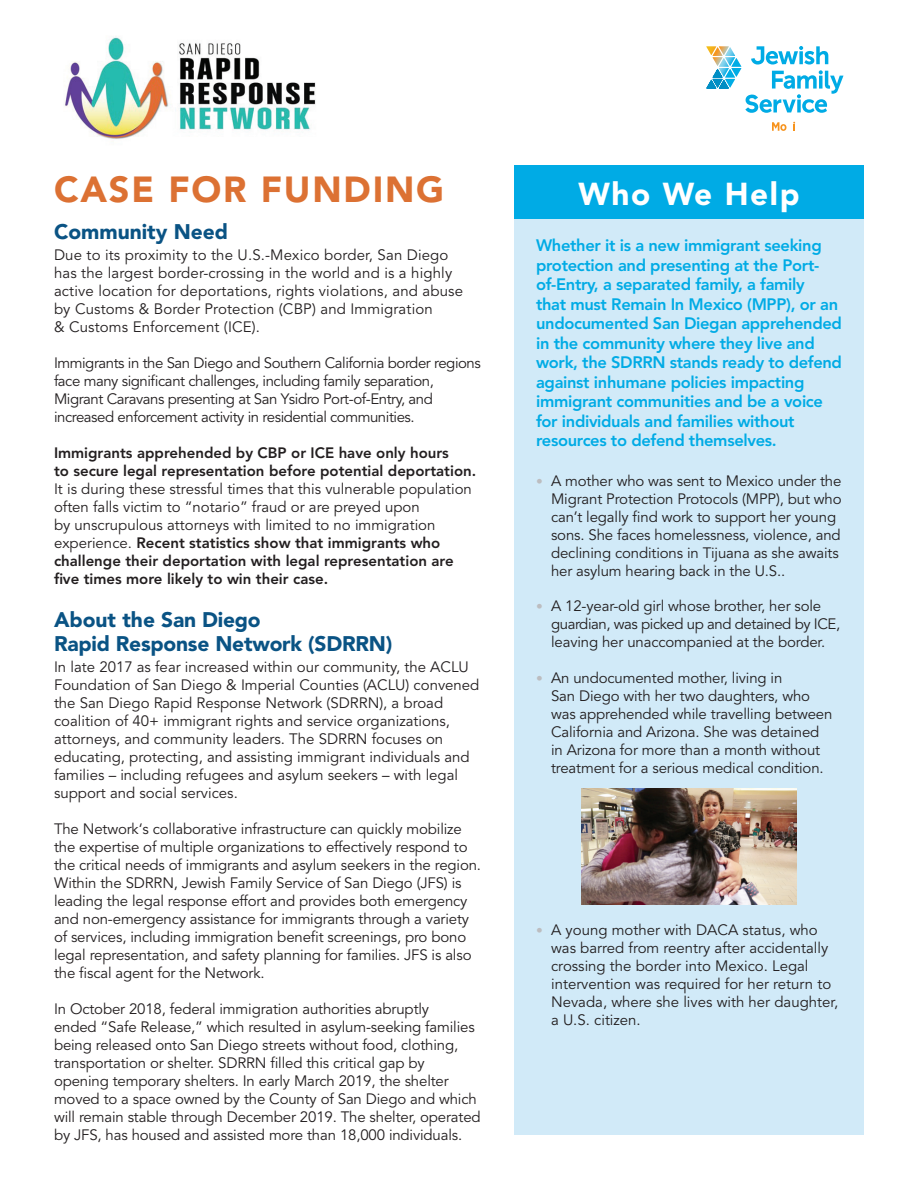
<style>
.page{position:relative;width:918px;height:1188px;background:#fff}
.page>*{position:absolute;margin:0;border:0;box-sizing:border-box;transform-origin:0 0}
.t1{font:900 36px "Avenir LT Std";letter-spacing:.05em;color:#dc7133}
.t2{font:900 31.5px "Avenir LT Std";letter-spacing:.05em;color:#fff}
.t3{font:900 21px/24px "Avenir LT Std";letter-spacing:-.01em;color:#0a5384}
.t4{font:800 16.5px/19.5px "Avenir LT Std";letter-spacing:-.02em;color:#00abe5}
.t5{font:15px/18px "Avenir LT Std";letter-spacing:-.01em;color:#231f20}
.t6{font:15px/18px "Avenir LT Std";letter-spacing:.01em;color:#231f20}
.t7{font:15px/18px "Avenir LT Std";letter-spacing:-.03em;color:#231f20}
.t8{font:800 15px/18px "Avenir LT Std";color:#231f20}
.s1{font-weight:800}
.s2{font-size:13.5px;color:#bcbdc0}
</style>
<div class="page">
<div style="left:514px;top:193px;width:350px;height:942px;background:#d1eaf8"></div>
<img style="left:65px;top:37px;width:251px;height:102px">
<svg style="left:772px;top:122px;width:14px;height:9px"></svg>
<svg style="left:706px;top:46px;width:137px;height:67px"></svg>
<svg style="left:793px;top:122px;width:2px;height:9px"></svg>
<div style="left:514px;top:165px;width:350px;height:54px;background:#00abe5"></div>
<img style="left:581px;top:788px;width:216px;height:116px">
<h1 class="t1" style="left:54px;top:167px;width:392px">CASE FOR FUNDING</h1>
<h3 class="t3" style="left:54px;top:220px;width:176px">Community Need</h3>
<p class="t6" style="left:54px;top:246px;width:411px">Due to its proximity to the U.S.-Mexico border, San Diego has the largest border-crossing in the world and is a highly active location for deportations, rights violations, and abuse by Customs &amp; Border Protection (CBP) and Immigration<br>&amp; Customs Enforcement (ICE).</p>
<p class="t7" style="left:54px;top:354px;width:428px">Immigrants in the San Diego and Southern California border regions face many signifcant challenges, including family separation, Migrant Caravans presenting at San Ysidro Port-of-Entry, and increased enforcement activity in residential communities.</p>
<p class="t8" style="left:54px;top:444px;width:424px">Immigrants apprehended by CBP or ICE have only hours<br>to secure legal representation before potential deportation.</p>
<p class="t5" style="left:54px;top:480px;width:419px">It is during these stressful times that this vulnerable population often falls victim to “notario” fraud or are preyed upon<br>by unscrupulous attorneys with limited to no immigration experience. <span class="s1">Recent statistics show that immigrants who challenge their deportation with legal representation are fve times more likely to win their case.</span></p>
<h3 class="t3" style="left:54px;top:608px;width:340px">About the San Diego<br>Rapid Response Network (SDRRN)</h3>
<p class="t5" style="left:54px;top:658px;width:427px">In late 2017 as fear increased within our community, the ACLU Foundation of San Diego &amp; Imperial Counties (ACLU) convened the San Diego Rapid Response Network (SDRRN), a broad coalition of 40+ immigrant rights and service organizations, attorneys, and community leaders. The SDRRN focuses on educating, protecting, and assisting immigrant individuals and families – including refugees and asylum seekers – with legal support and social services.</p>
<p class="t5" style="left:54px;top:820px;width:429px">The Network‘s collaborative infrastructure can quickly mobilize the expertise of multiple organizations to effectively respond to the critical needs of immigrants and asylum seekers in the region.<br>Within the SDRRN, Jewish Family Service of San Diego (JFS) is leading the legal response effort and provides both emergency and non-emergency assistance for immigrants through a variety of services, including immigration beneft screenings, pro bono legal representation, and safety planning for families. JFS is also the fscal agent for the Network.</p>
<p class="t5" style="left:54px;top:1000px;width:428px">In October 2018, federal immigration authorities abruptly<br>ended “Safe Release,” which resulted in asylum-seeking families being released onto San Diego streets without food, clothing, transportation or shelter. SDRRN flled this critical gap by opening temporary shelters. In early March 2019, the shelter moved to a space owned by the County of San Diego and which will remain stable through December 2019. The shelter, operated by JFS, has housed and assisted more than 18,000 individuals.</p>
<p class="t2" style="left:579px;top:175px;width:223px">Who We Help</p>
<p class="t4" style="left:536px;top:236px;width:307px">Whether it is a new immigrant seeking protection and presenting at the Port&shy;of-Entry, a separated family, a family<br>that must Remain In Mexico (MPP), or an undocumented San Diegan apprehended in the community where they live and work, the SDRRN stands ready to defend against inhumane policies impacting immigrant communities and be a voice for individuals and families without resources to defend themselves.</p>
<p class="t5" style="left:551px;top:472px;width:292px;text-indent:-15px"><span class="s2">•</span> A mother who was sent to Mexico under the Migrant Protection Protocols (MPP), but who can’t legally fnd work to support her young sons. She faces homelessness, violence, and declining conditions in Tijuana as she awaits her asylum hearing back in the U.S..</p>
<p class="t5" style="left:551px;top:598px;width:291px;text-indent:-15px"><span class="s2">•</span> A 12-year-old girl whose brother, her sole guardian, was picked up and detained by ICE, leaving her unaccompanied at the border.</p>
<p class="t5" style="left:551px;top:669px;width:283px;text-indent:-15px"><span class="s2">•</span> An undocumented mother, living in<br>San Diego with her two daughters, who was apprehended while travelling between California and Arizona. She was detained in Arizona for more than a month without treatment for a serious medical condition.</p>
<p class="t5" style="left:551px;top:922px;width:289px;text-indent:-15px"><span class="s2">•</span> A young mother with DACA status, who was barred from reentry after accidentally crossing the border into Mexico. Legal intervention was required for her return to Nevada, where she lives with her daughter, a U.S. citizen.</p>
</div>
